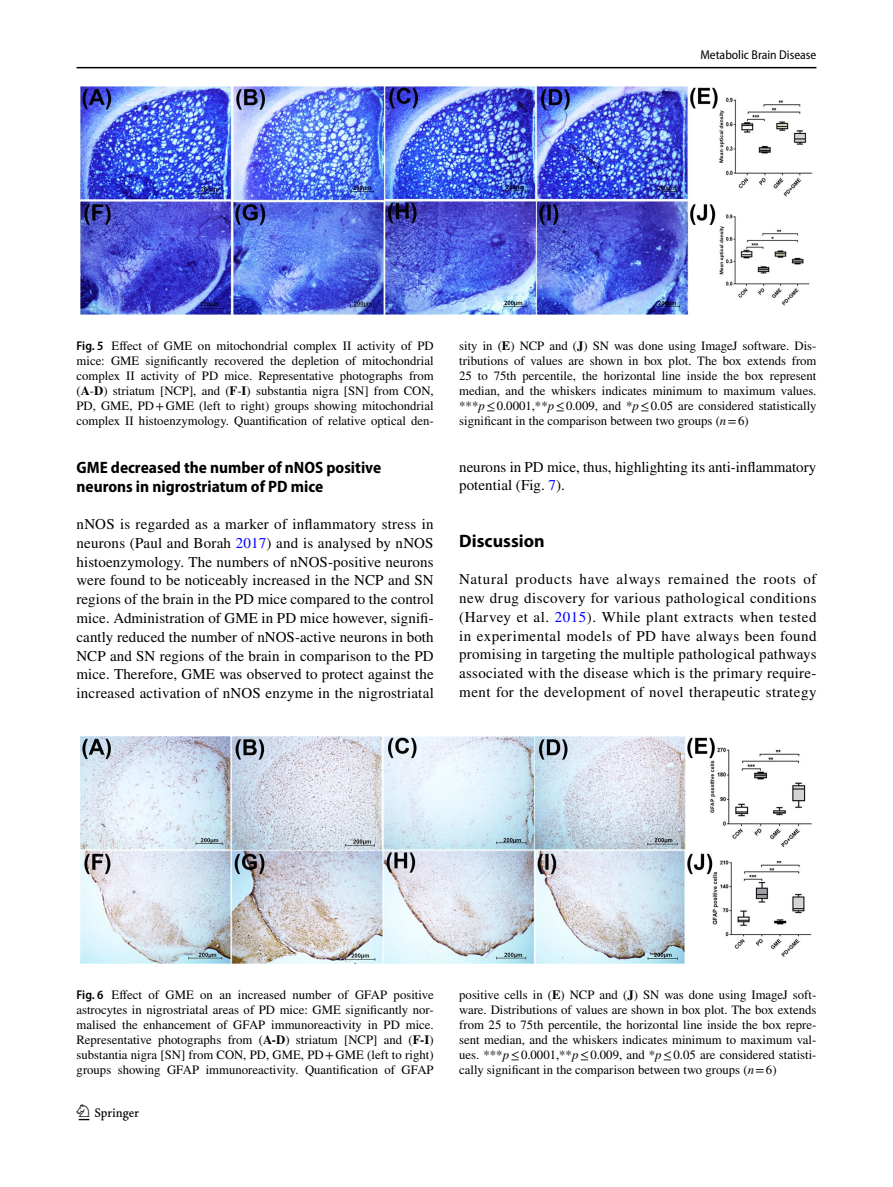
<style>
.page{position:relative;width:893px;height:1187px;background:#fff}
.page>*{position:absolute;margin:0;border:0;box-sizing:border-box;transform-origin:0 0}
.t1{font:22.5px "Springnew Regular 2";color:#000}
.t2{font:700 18px "Myriad Pro";color:#000}
.t3{font:700 semi-condensed 16.5px/18.8px "Myriad Pro";color:#000}
.t4{font:15px/18.8px "STIX";letter-spacing:.015em;color:#000;text-align:justify}
.t5{font:15px/18.8px "STIX";letter-spacing:-.005em;color:#000}
.t6{font:12.75px/15px "STIX";color:#000;text-align:justify}
.t7{font:semi-condensed 12.75px "Myriad Pro";color:#000}
.s1{font-family:"Myriad Pro";font-weight:600;font-stretch:semi-condensed}
.s2{font-weight:700}
.s3{font-style:italic}
.s4{color:#00f}
</style>
<div class="page">
<hr style="left:77px;top:67px;width:739px;height:1px;background:#000">
<img style="left:81px;top:87px;width:731px;height:228px">
<img style="left:81px;top:736px;width:731px;height:227px">
<p class="t7" style="left:700px;top:48px;width:118px">Metabolic Brain Disease</p>
<p class="t6" style="left:77px;top:339px;width:359px"><span class="s1">Fig. 5</span> Effect of GME on mitochondrial complex II activity of PD mice: GME significantly recovered the depletion of mitochondrial complex II activity of PD mice. Representative photographs from (<span class="s2">A</span>-<span class="s2">D</span>) striatum [NCP], and (<span class="s2">F</span>-<span class="s2">I</span>) substantia nigra [SN] from CON, PD, GME, PD+GME (left to right) groups showing mitochondrial complex II histoenzymology. Quantification of relative optical den-</p>
<p class="t6" style="left:459px;top:339px;width:359px">sity in (<span class="s2">E</span>) NCP and (<span class="s2">J</span>) SN was done using ImageJ software. Dis&shy;tributions of values are shown in box plot. The box extends from 25 to 75th percentile, the horizontal line inside the box represent median, and the whiskers indicates minimum to maximum values. ***<span class="s3">p</span>≤0.0001,**<span class="s3">p</span>≤0.009, and *<span class="s3">p</span>≤0.05 are considered statistically significant in the comparison between two groups (<span class="s3">n</span>=6)</p>
<p class="t3" style="left:77px;top:458px;width:306px">GME decreased the number of nNOS positive neurons in nigrostriatum of PD mice</p>
<p class="t4" style="left:77px;top:515px;width:359px">nNOS is regarded as a marker of inflammatory stress in neurons (Paul and Borah <span class="s4">2017</span>) and is analysed by nNOS histoenzymology. The numbers of nNOS-positive neurons were found to be noticeably increased in the NCP and SN regions of the brain in the PD mice compared to the control mice. Administration of GME in PD mice however, signifi&shy;cantly reduced the number of nNOS-active neurons in both NCP and SN regions of the brain in comparison to the PD mice. Therefore, GME was observed to protect against the increased activation of nNOS enzyme in the nigrostriatal</p>
<p class="t5" style="left:459px;top:458px;width:359px">neurons in PD mice, thus, highlighting its anti-inflammatory potential (Fig. <span class="s4">7</span>).</p>
<h2 class="t2" style="left:459px;top:529px;width:87px">Discussion</h2>
<p class="t4" style="left:459px;top:571px;width:359px">Natural products have always remained the roots of new drug discovery for various pathological conditions (Harvey et al. <span class="s4">2015</span>). While plant extracts when tested in experimental models of PD have always been found promising in targeting the multiple pathological pathways associated with the disease which is the primary require&shy;ment for the development of novel therapeutic strategy</p>
<p class="t6" style="left:77px;top:987px;width:359px"><span class="s1">Fig. 6</span> Effect of GME on an increased number of GFAP positive astrocytes in nigrostriatal areas of PD mice: GME significantly nor&shy;malised the enhancement of GFAP immunoreactivity in PD mice.<br>Representative photographs from (<span class="s2">A-D</span>) striatum [NCP] and (<span class="s2">F-I</span>) substantia nigra [SN] from CON, PD, GME, PD+GME (left to right) groups showing GFAP immunoreactivity. Quantification of GFAP</p>
<p class="t6" style="left:459px;top:987px;width:359px">positive cells in (<span class="s2">E</span>) NCP and (<span class="s2">J</span>) SN was done using ImageJ soft&shy;ware. Distributions of values are shown in box plot. The box extends from 25 to 75th percentile, the horizontal line inside the box repre&shy;sent median, and the whiskers indicates minimum to maximum val&shy;ues. ***<span class="s3">p</span>≤0.0001,**<span class="s3">p</span>≤0.009, and *<span class="s3">p</span>≤0.05 are considered statisti&shy;cally significant in the comparison between two groups (<span class="s3">n</span>=6)</p>
<h1 class="t1" style="left:79px;top:1104px;width:62px">1 3</h1>
</div>
